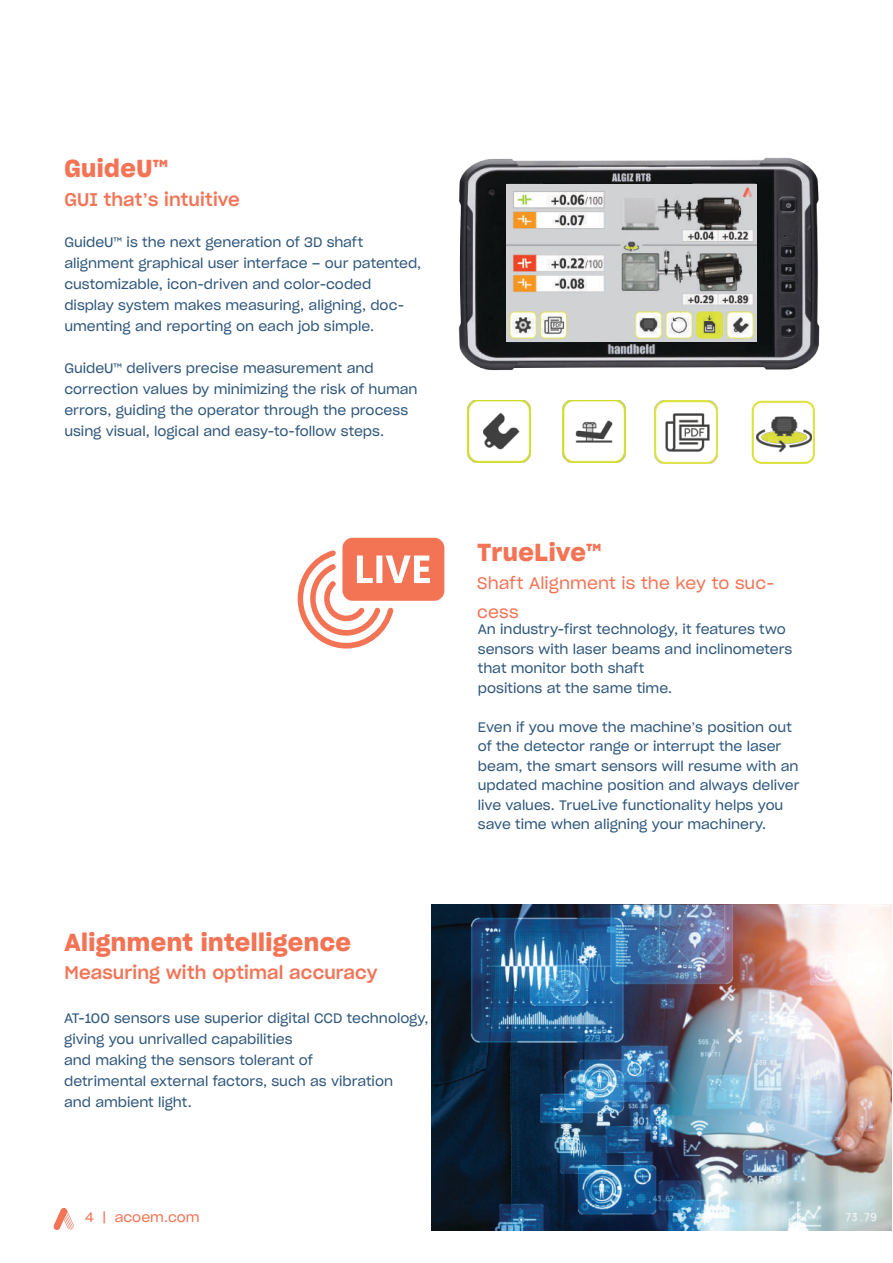
<style>
.page{position:relative;width:893px;height:1263px;background:#fff}
.page>*{position:absolute;margin:0;border:0;box-sizing:border-box;transform-origin:0 0}
.t1{font:24px "Sharp Grotesk Sm Bold 20";letter-spacing:.02em;color:#f37355}
.t2{font:18px "Sharp Grotesk Medium 20";letter-spacing:.01em;color:#f37355}
.t3{font:16.5px/28.5px "Sharp Grotesk Book 20";letter-spacing:.01em;color:#f37355}
.t4{font:13.5px/21px "Sharp Grotesk Book 20";color:#2e567b}
.t5{font:13.5px "Sharp Grotesk Book 20";letter-spacing:.005em;color:#f37355}
</style>
<div class="page">
<hr style="left:892px;top:534px;width:1px;height:729px;background:#2e567b">
<svg style="left:53px;top:1208px;width:21px;height:22px"></svg>
<svg style="left:298px;top:538px;width:146px;height:110px"></svg>
<img style="left:563px;top:401px;width:63px;height:62px">
<img style="left:467px;top:401px;width:63px;height:62px">
<img style="left:756px;top:416px;width:55px;height:45px">
<img style="left:655px;top:401px;width:63px;height:63px">
<img style="left:458px;top:157px;width:362px;height:214px">
<img style="left:431px;top:905px;width:461px;height:325px">
<img style="left:507px;top:184px;width:249px;height:158px">
<div style="left:752px;top:401px;width:63px;height:63px;border:2px solid #dde33e;border-radius:9px"></div>
<h1 class="t1" style="left:64px;top:149px;width:105px">GuideU™</h1>
<h2 class="t2" style="left:64px;top:184px;width:177px">GUI that’s intuitive</h2>
<p class="t4" style="left:64px;top:231px;width:358px">GuideU™ is the next generation of 3D shaft alignment graphical user interface – our patented, customizable, icon-driven and color-coded display system makes measuring, aligning, doc&shy;umenting and reporting on each job simple.</p>
<p class="t4" style="left:64px;top:358px;width:355px">GuideU™ delivers precise measurement and correction values by minimizing the risk of human errors, guiding the operator through the process using visual, logical and easy-to-follow steps.</p>
<h1 class="t1" style="left:64px;top:923px;width:288px">Alignment intelligence</h1>
<h2 class="t2" style="left:64px;top:958px;width:315px">Measuring with optimal accuracy</h2>
<p class="t4" style="left:64px;top:1007px;width:366px">AT-100 sensors use superior digital CCD technology, giving you unrivalled capabilities<br>and making the sensors tolerant of<br>detrimental external factors, such as vibration<br>and ambient light.</p>
<p class="t5" style="left:85px;top:1206px;width:116px">4 | acoem.com</p>
<h1 class="t1" style="left:477px;top:533px;width:126px">TrueLive™</h1>
<p class="t3" style="left:477px;top:568px;width:299px">Shaft Alignment is the key to suc&shy;cess</p>
<p class="t4" style="left:478px;top:619px;width:316px;line-height:19.5px">An industry-first technology, it features two sensors with laser beams and inclinometers that monitor both shaft<br>positions at the same time.</p>
<p class="t4" style="left:478px;top:717px;width:323px;line-height:19.5px">Even if you move the machine’s position out of the detector range or interrupt the laser beam, the smart sensors will resume with an updated machine position and always deliver live values. TrueLive functionality helps you save time when aligning your machinery.</p>
</div>
